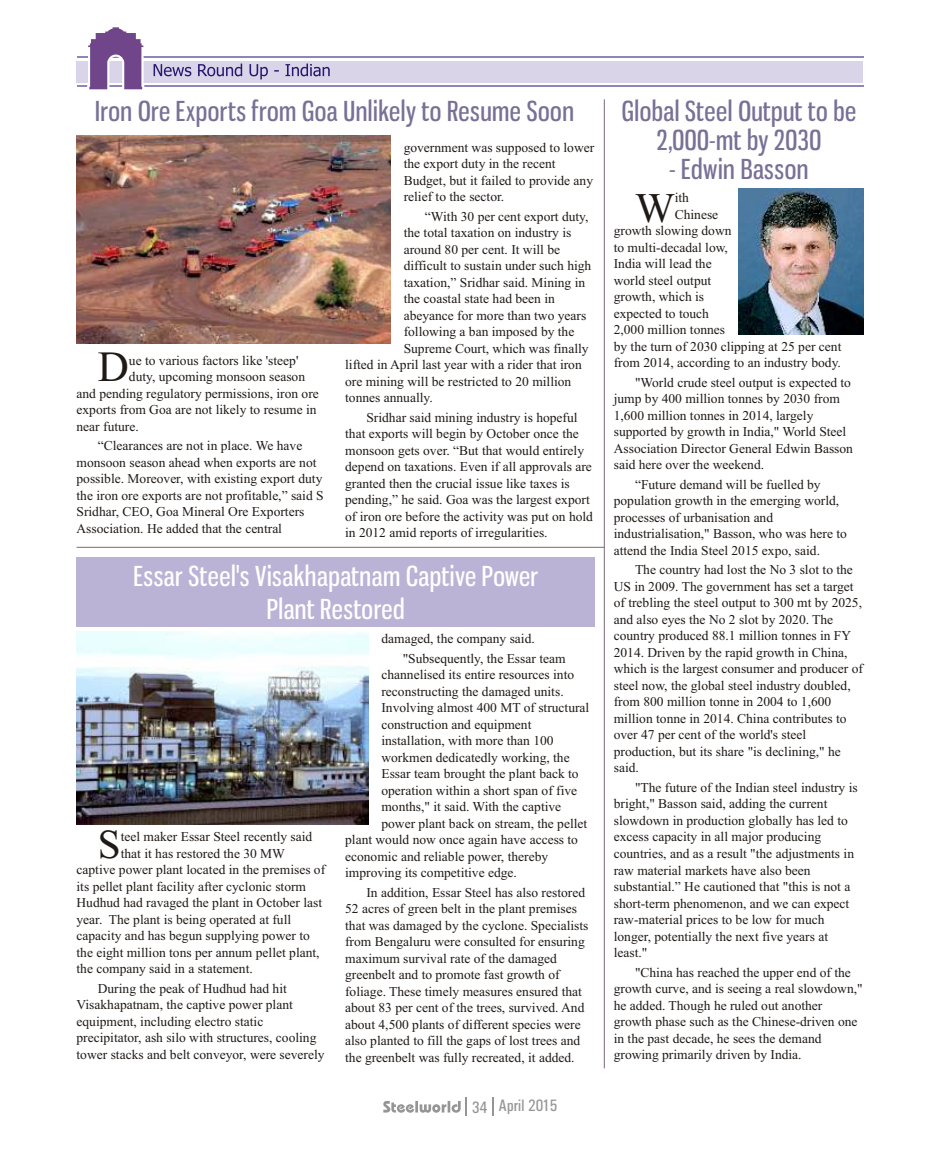
<style>
.page{position:relative;width:940px;height:1174px;background:#fff}
.page>*{position:absolute;margin:0;border:0;box-sizing:border-box;transform-origin:0 0}
.t1{font:43.05px "Times New Roman";color:#1f1a17}
.t2{font:42.15px "Times New Roman";color:#1f1a17}
.t3{font:41.25px "Times New Roman";color:#1f1a17}
.t4{font:27px/29.1px "Gnuolane Free";letter-spacing:.02em;color:#787096;text-align:center}
.t5{font:27px/32.4px "Gnuolane Free";letter-spacing:.02em;color:#fff;text-align:center}
.t6{font:16.65px "Univers Condensed";color:#969494}
.t7{font:13.5px/16.5px "Times New Roman";color:#1f1a17}
</style>
<div class="page">
<hr style="left:77px;top:85px;width:786px;height:2px;background:#8f85b8">
<hr style="left:77px;top:56px;width:786px;height:2px;background:#8f85b8">
<div style="left:77px;top:61px;width:786px;height:21px;background:#d9d4e8"></div>
<svg style="left:154px;top:64px;width:176px;height:15px"></svg>
<svg style="left:86px;top:27px;width:59px;height:63px"></svg>
<hr style="left:604px;top:99px;width:1px;height:969px;background:#7d667a">
<svg style="left:383px;top:1097px;width:84px;height:19px"></svg>
<svg style="left:492px;top:1097px;width:1px;height:19px"></svg>
<hr style="left:77px;top:547px;width:527px;height:1px;background:#7d667a">
<div style="left:77px;top:557px;width:518px;height:69px;background:#bab3d6"></div>
<img style="left:77px;top:631px;width:292px;height:193px">
<img style="left:77px;top:136px;width:314px;height:208px">
<img style="left:738px;top:189px;width:125px;height:146px">
<h3 class="t4" style="left:95px;top:98px;width:480px">Iron Ore Exports from Goa Unlikely to Resume Soon</h3>
<p class="t7" style="left:404px;top:140px;width:192px">government was supposed to lower the export duty in the recent<br>Budget, but it failed to provide any relief to the sector.</p>
<p class="t7" style="left:425px;top:209px;width:165px">“With 30 per cent export duty,</p>
<p class="t7" style="left:404px;top:226px;width:169px">the total taxation on industry is</p>
<p class="t7" style="left:404px;top:242px;width:158px">around 80 per cent. It will be</p>
<p class="t7" style="left:404px;top:259px;width:189px">difficult to sustain under such high</p>
<p class="t7" style="left:404px;top:275px;width:183px">taxation,” Sridhar said. Mining in</p>
<p class="t7" style="left:404px;top:292px;width:153px">the coastal state had been in</p>
<p class="t7" style="left:404px;top:308px;width:184px">abeyance for more than two years</p>
<p class="t7" style="left:404px;top:325px;width:172px">following a ban imposed by the</p>
<p class="t7" style="left:404px;top:341px;width:186px">Supreme Court, which was finally</p>
<p class="t7" style="left:345px;top:358px;width:238px">lifted in April last year with a rider that iron</p>
<p class="t7" style="left:345px;top:374px;width:228px">ore mining will be restricted to 20 million</p>
<p class="t7" style="left:345px;top:391px;width:89px">tonnes annually.</p>
<p class="t7" style="left:345px;top:410px;width:249px;text-indent:21px">Sridhar said mining industry is hopeful that exports will begin by October once the monsoon gets over. “But that would entirely depend on taxations. Even if all approvals are granted then the crucial issue like taxes is pending,” he said. Goa was the largest export of iron ore before the activity was put on hold in 2012 amid reports of irregularities.</p>
<h1 class="t1" style="left:98px;top:351px;width:33px">D</h1>
<p class="t7" style="left:129px;top:353px;width:171px">ue to various factors like 'steep'</p>
<p class="t7" style="left:77px;top:370px;width:244px;text-indent:52px">duty, upcoming monsoon season and pending regulatory permissions, iron ore exports from Goa are not likely to resume in near future.</p>
<p class="t7" style="left:77px;top:439px;width:249px;text-indent:21px">“Clearances are not in place. We have monsoon season ahead when exports are not possible. Moreover, with existing export duty the iron ore exports are not profitable,” said S Sridhar, CEO, Goa Mineral Ore Exporters Association. He added that the central</p>
<h3 class="t5" style="left:133px;top:562px;width:406px">Essar Steel's Visakhapatnam Captive Power<br>Plant Restored</h3>
<h3 class="t3" style="left:98px;top:829px;width:24px">S</h3>
<p class="t7" style="left:121px;top:829px;width:193px">teel maker Essar Steel recently said</p>
<p class="t7" style="left:77px;top:846px;width:250px;text-indent:44px">that it has restored the 30 MW captive power plant located in the premises of its pellet plant facility after cyclonic storm Hudhud had ravaged the plant in October last year. The plant is being operated at full capacity and has begun supplying power to the eight million tons per annum pellet plant, the company said in a statement.</p>
<p class="t7" style="left:77px;top:981px;width:249px;text-indent:21px">During the peak of Hudhud had hit Visakhapatnam, the captive power plant equipment, including electro static precipitator, ash silo with structures, cooling tower stacks and belt conveyor, were severely</p>
<p class="t7" style="left:403px;top:630px;width:164px;line-height:19.5px;text-indent:-21px">damaged, the company said. "Subsequently, the Essar team</p>
<p class="t7" style="left:381px;top:667px;width:194px">channelised its entire resources into</p>
<p class="t7" style="left:381px;top:684px;width:184px">reconstructing the damaged units.</p>
<p class="t7" style="left:381px;top:700px;width:209px">Involving almost 400 MT of structural</p>
<p class="t7" style="left:381px;top:717px;width:151px">construction and equipment</p>
<p class="t7" style="left:381px;top:733px;width:174px">installation, with more than 100</p>
<p class="t7" style="left:381px;top:750px;width:190px">workmen dedicatedly working, the</p>
<p class="t7" style="left:381px;top:766px;width:199px">Essar team brought the plant back to</p>
<p class="t7" style="left:381px;top:783px;width:197px">operation within a short span of five</p>
<p class="t7" style="left:381px;top:799px;width:181px">months," it said. With the captive</p>
<p class="t7" style="left:381px;top:816px;width:207px">power plant back on stream, the pellet</p>
<p class="t7" style="left:345px;top:832px;width:234px">plant would now once again have access to</p>
<p class="t7" style="left:345px;top:849px;width:205px">economic and reliable power, thereby</p>
<p class="t7" style="left:345px;top:865px;width:173px">improving its competitive edge.</p>
<p class="t7" style="left:345px;top:885px;width:245px;text-indent:21px">In addition, Essar Steel has also restored 52 acres of green belt in the plant premises that was damaged by the cyclone. Specialists from Bengaluru were consulted for ensuring maximum survival rate of the damaged greenbelt and to promote fast growth of foliage. These timely measures ensured that about 83 per cent of the trees, survived. And about 4,500 plants of different species were also planted to fill the gaps of lost trees and the greenbelt was fully recreated, it added.</p>
<p class="t6" style="left:472px;top:1099px;width:87px">34 April 2015</p>
<h3 class="t4" style="left:622px;top:98px;width:236px">Global Steel Output to be<br>2,000-mt by 2030</h3>
<h3 class="t4" style="left:669px;top:157px;width:141px">- Edwin Basson</h3>
<p class="t7" style="left:675px;top:191px;width:16px">ith</p>
<h2 class="t2" style="left:635px;top:192px;width:41px">W</h2>
<p class="t7" style="left:614px;top:207px;width:229px;text-indent:61px">Chinese<br>growth slowing down<br>to multi-decadal low,<br>India will lead the<br>world steel output<br>growth, which is<br>expected to touch<br>2,000 million tonnes<br>by the turn of 2030 clipping at 25 per cent from 2014, according to an industry body.</p>
<p class="t7" style="left:614px;top:375px;width:241px;text-indent:21px">"World crude steel output is expected to jump by 400 million tonnes by 2030 from 1,600 million tonnes in 2014, largely supported by growth in India," World Steel Association Director General Edwin Basson said here over the weekend.</p>
<p class="t7" style="left:614px;top:477px;width:235px;text-indent:21px">“Future demand will be fuelled by population growth in the emerging world, processes of urbanisation and industrialisation," Basson, who was here to attend the India Steel 2015 expo, said.</p>
<p class="t7" style="left:614px;top:563px;width:251px;text-indent:21px">The country had lost the No 3 slot to the US in 2009. The government has set a target of trebling the steel output to 300 mt by 2025, and also eyes the No 2 slot by 2020. The country produced 88.1 million tonnes in FY 2014. Driven by the rapid growth in China, which is the largest consumer and producer of steel now, the global steel industry doubled, from 800 million tonne in 2004 to 1,600 million tonne in 2014. China contributes to over 47 per cent of the world's steel production, but its share "is declining," he said.</p>
<p class="t7" style="left:614px;top:780px;width:245px;text-indent:21px">"The future of the Indian steel industry is bright," Basson said, adding the current slowdown in production globally has led to excess capacity in all major producing countries, and as a result "the adjustments in raw material markets have also been substantial.” He cautioned that "this is not a short-term phenomenon, and we can expect raw-material prices to be low for much longer, potentially the next five years at least."</p>
<p class="t7" style="left:614px;top:965px;width:250px;text-indent:21px">"China has reached the upper end of the growth curve, and is seeing a real slowdown," he added. Though he ruled out another growth phase such as the Chinese-driven one in the past decade, he sees the demand growing primarily driven by India.</p>
</div>
